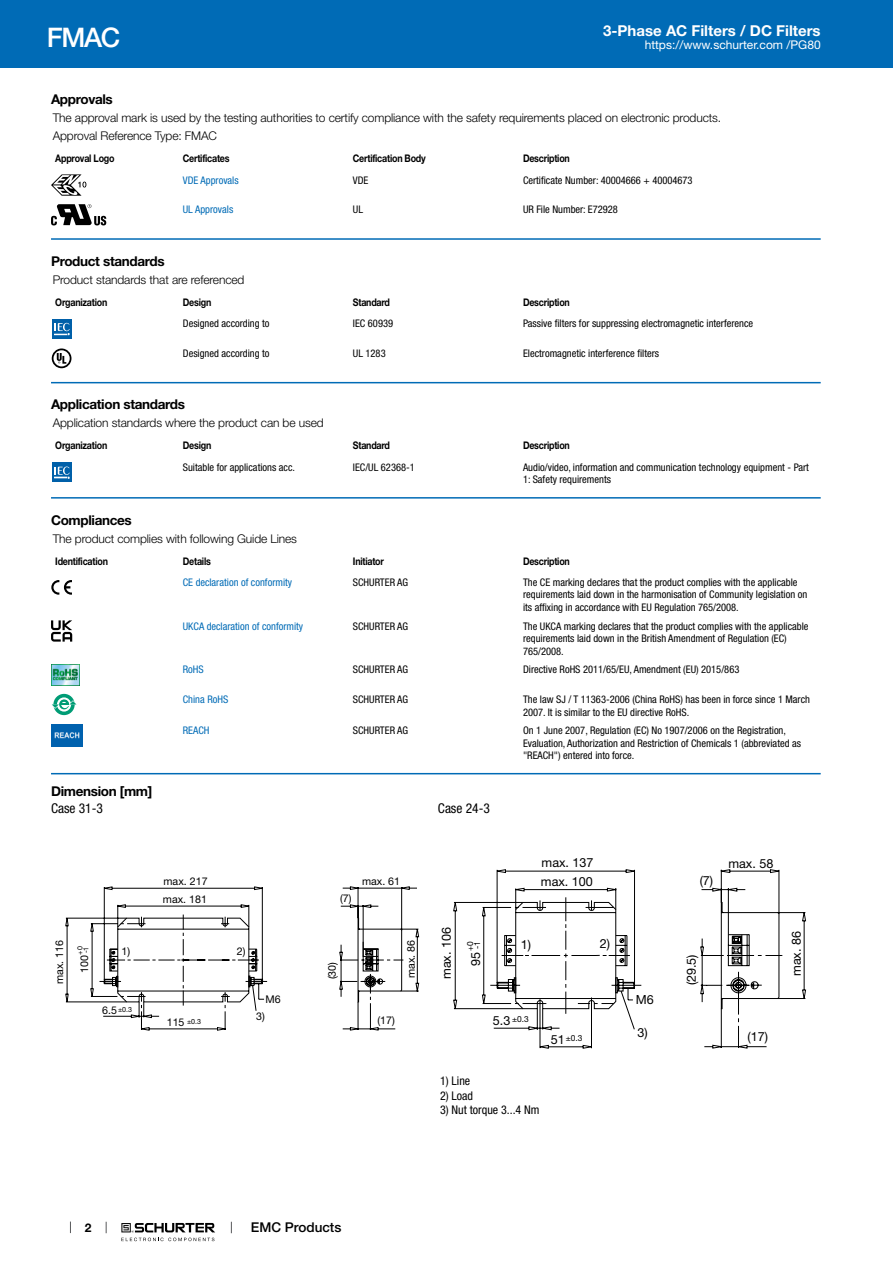
<style>
.page{position:relative;width:893px;height:1263px;background:#fff}
.page>*{position:absolute;margin:0;border:0;box-sizing:border-box;transform-origin:0 0}
.t1{font:500 27px "Helvetica Neue LT";color:#fff}
.t2{font:700 15px "Helvetica Neue LT";color:#fff}
.t3{font:700 13.5px "Helvetica Neue LT";letter-spacing:-.025em;color:#000}
.t4{font:condensed 13.5px "Helvetica Neue LT";color:#000}
.t5{font:500 13.5px "Helvetica Neue LT";color:#000}
.t6{font:12.6px "Helvetica Neue LT";color:#000}
.t7{font:300 12px/18.1px "Helvetica Neue LT";letter-spacing:-.01em;color:#000}
.t8{font:condensed 12px "Helvetica Neue LT";color:#000}
.t9{font:12px "Helvetica Neue LT";color:#fff}
.t10{font:700 12px "Helvetica Neue LT";color:#000}
.t11{font:10.65px "Helvetica Neue LT";color:#000}
.t12{font:condensed 10.5px/12.6px "Helvetica Neue LT";color:#000}
.t13{font:700 10.5px "Helvetica Neue LT";letter-spacing:-.025em;color:#000;scale:.85 1}
.t14{font:condensed 10.5px "Helvetica Neue LT";color:#006bb6}
.t15{font:8.4px "Helvetica Neue LT";color:#000}
.t16{font:7.05px/5.7px "Helvetica Neue LT";color:#000}
.s1{font-size:10.65px}
.s2{font-size:12.6px}
</style>
<div class="page">
<svg style="left:70px;top:1221px;width:1px;height:12px"></svg>
<svg style="left:121px;top:1223px;width:94px;height:18px"></svg>
<div style="left:0;top:0;width:893px;height:68px;background:#006bb6"></div>
<svg style="left:51px;top:174px;width:35px;height:22px"></svg>
<svg style="left:51px;top:204px;width:55px;height:21px"></svg>
<hr style="left:51px;top:238px;width:770px;height:2px;background:#006bb6">
<svg style="left:52px;top:319px;width:20px;height:20px"></svg>
<div style="left:52px;top:319px;width:19px;height:19px;background:#0060a9"></div>
<svg style="left:54px;top:323px;width:16px;height:13px"></svg>
<svg style="left:51px;top:355px;width:21px;height:14px"></svg>
<svg style="left:52px;top:348px;width:19px;height:20px"></svg>
<hr style="left:51px;top:382px;width:770px;height:1px;background:#006bb6">
<svg style="left:52px;top:462px;width:20px;height:20px"></svg>
<div style="left:52px;top:463px;width:19px;height:19px;background:#0060a9"></div>
<svg style="left:54px;top:466px;width:16px;height:13px"></svg>
<hr style="left:51px;top:497px;width:770px;height:2px;background:#006bb6">
<svg style="left:51px;top:580px;width:21px;height:15px"></svg>
<svg style="left:51px;top:620px;width:21px;height:22px"></svg>
<img style="left:51px;top:664px;width:29px;height:21px">
<svg style="left:53px;top:694px;width:22px;height:21px"></svg>
<svg style="left:57px;top:697px;width:14px;height:15px"></svg>
<svg style="left:52px;top:700px;width:25px;height:9px"></svg>
<img style="left:51px;top:725px;width:32px;height:21px">
<hr style="left:51px;top:773px;width:770px;height:1px;background:#006bb6">
<svg style="left:65px;top:886px;width:354px;height:145px"></svg>
<svg style="left:117px;top:917px;width:285px;height:94px"></svg>
<svg style="left:453px;top:869px;width:353px;height:180px"></svg>
<svg style="left:504px;top:901px;width:276px;height:129px"></svg>
<h1 class="t1" style="left:47px;top:21px;width:75px">FMAC</h1>
<h2 class="t2" style="left:603px;top:21px;width:219px">3-Phase AC Filters / DC Filters</h2>
<p class="t9" style="left:645px;top:38px;width:178px">https://www.schurter.com /PG80</p>
<p class="t3" style="left:51px;top:91px;width:63px">Approvals</p>
<p class="t7" style="left:53px;top:108px;width:670px">The approval mark is used by the testing authorities to certify compliance with the safety requirements placed on electronic products.<br>Approval Reference Type: FMAC</p>
<p class="t13" style="left:55px;top:152px;width:71px">Approval Logo</p>
<p class="t13" style="left:183px;top:152px;width:57px">Certificates</p>
<p class="t13" style="left:353px;top:152px;width:87px">Certification Body</p>
<p class="t13" style="left:523px;top:152px;width:57px">Description</p>
<p class="t14" style="left:183px;top:174px;width:57px">VDE Approvals</p>
<p class="t12" style="left:353px;top:173px;width:17px">VDE</p>
<p class="t12" style="left:523px;top:173px;width:171px">Certificate Number: 40004666 + 40004673</p>
<p class="t14" style="left:183px;top:204px;width:52px">UL Approvals</p>
<p class="t12" style="left:353px;top:203px;width:12px">UL</p>
<p class="t12" style="left:523px;top:203px;width:96px">UR File Number: E72928</p>
<p class="t3" style="left:51px;top:253px;width:115px">Product standards</p>
<p class="t7" style="left:53px;top:270px;width:193px">Product standards that are referenced</p>
<p class="t13" style="left:55px;top:295px;width:63px">Organization</p>
<p class="t13" style="left:183px;top:295px;width:35px">Design</p>
<p class="t13" style="left:353px;top:295px;width:45px">Standard</p>
<p class="t13" style="left:523px;top:295px;width:57px">Description</p>
<p class="t12" style="left:183px;top:317px;width:88px">Designed according to</p>
<p class="t12" style="left:353px;top:317px;width:42px">IEC 60939</p>
<p class="t12" style="left:523px;top:317px;width:232px">Passive filters for suppressing electromagnetic interference</p>
<p class="t12" style="left:183px;top:347px;width:88px">Designed according to</p>
<p class="t12" style="left:353px;top:347px;width:34px">UL 1283</p>
<p class="t12" style="left:523px;top:347px;width:138px">Electromagnetic interference filters</p>
<p class="t3" style="left:51px;top:396px;width:135px">Application standards</p>
<p class="t7" style="left:53px;top:414px;width:272px">Application standards where the product can be used</p>
<p class="t13" style="left:55px;top:439px;width:63px">Organization</p>
<p class="t13" style="left:183px;top:439px;width:35px">Design</p>
<p class="t13" style="left:353px;top:439px;width:45px">Standard</p>
<p class="t13" style="left:523px;top:439px;width:57px">Description</p>
<p class="t12" style="left:183px;top:461px;width:114px">Suitable for applications acc.</p>
<p class="t12" style="left:353px;top:461px;width:63px">IEC/UL 62368-1</p>
<p class="t12" style="left:523px;top:461px;width:287px">Audio/video, information and communication technology equipment - Part<br>1: Safety requirements</p>
<p class="t3" style="left:51px;top:511px;width:82px">Compliances</p>
<p class="t7" style="left:53px;top:529px;width:246px">The product complies with following Guide Lines</p>
<p class="t13" style="left:55px;top:554px;width:64px">Identification</p>
<p class="t13" style="left:183px;top:554px;width:35px">Details</p>
<p class="t13" style="left:353px;top:554px;width:38px">Initiator</p>
<p class="t13" style="left:523px;top:554px;width:57px">Description</p>
<p class="t14" style="left:183px;top:576px;width:111px">CE declaration of conformity</p>
<p class="t12" style="left:353px;top:576px;width:57px">SCHURTER AG</p>
<p class="t12" style="left:523px;top:576px;width:286px">The CE marking declares that the product complies with the applicable requirements laid down in the harmonisation of Community legislation on its affixing in accordance with EU Regulation 765/2008.</p>
<p class="t14" style="left:183px;top:620px;width:122px">UKCA declaration of conformity</p>
<p class="t12" style="left:353px;top:619px;width:57px">SCHURTER AG</p>
<p class="t12" style="left:523px;top:619px;width:287px">The UKCA marking declares that the product complies with the applicable requirements laid down in the British Amendment of Regulation (EC)<br>765/2008.</p>
<p class="t14" style="left:183px;top:663px;width:22px">RoHS</p>
<p class="t12" style="left:353px;top:663px;width:57px">SCHURTER AG</p>
<p class="t12" style="left:523px;top:663px;width:218px">Directive RoHS 2011/65/EU, Amendment (EU) 2015/863</p>
<p class="t14" style="left:183px;top:693px;width:47px">China RoHS</p>
<p class="t12" style="left:353px;top:693px;width:57px">SCHURTER AG</p>
<p class="t12" style="left:523px;top:693px;width:289px">The law SJ / T 11363-2006 (China RoHS) has been in force since 1 March<br>2007. It is similar to the EU directive RoHS.</p>
<p class="t14" style="left:183px;top:724px;width:28px">REACH</p>
<p class="t12" style="left:353px;top:724px;width:57px">SCHURTER AG</p>
<p class="t12" style="left:523px;top:724px;width:279px">On 1 June 2007, Regulation (EC) No 1907/2006 on the Registration,<br>Evaluation, Authorization and Restriction of Chemicals 1 (abbreviated as "REACH") entered into force.</p>
<p class="t3" style="left:51px;top:783px;width:103px">Dimension [mm]</p>
<p class="t4" style="left:51px;top:801px;width:53px">Case 31-3</p>
<p class="t4" style="left:438px;top:801px;width:53px">Case 24-3</p>
<p class="t11" style="left:164px;top:875px;width:46px">max. 217</p>
<p class="t11" style="left:163px;top:893px;width:46px">max. 181</p>
<p class="t11" style="left:53px;top:984px;width:46px;rotate:-90deg">max. 116</p>
<p class="t16" style="left:77px;top:954px;width:10px;rotate:-90deg">+0 -1</p>
<p class="t11" style="left:78px;top:973px;width:19px;rotate:-90deg">100</p>
<p class="t11" style="left:122px;top:945px;width:10px">1)</p>
<p class="t11" style="left:237px;top:945px;width:10px">2)</p>
<p class="t16" style="left:102px;top:1006px;width:31px"><span class="s1">6.5</span>±0.3</p>
<p class="t16" style="left:167px;top:1018px;width:36px"><span class="s1">115</span> ±0.3</p>
<p class="t11" style="left:265px;top:993px;width:17px">M6</p>
<p class="t11" style="left:256px;top:1009px;width:10px">3)</p>
<p class="t11" style="left:340px;top:891px;width:13px">(7)</p>
<p class="t11" style="left:362px;top:874px;width:40px">max. 61</p>
<p class="t11" style="left:326px;top:979px;width:19px;rotate:-90deg">(30)</p>
<p class="t11" style="left:405px;top:978px;width:40px;rotate:-90deg">max. 86</p>
<p class="t11" style="left:377px;top:1014px;width:19px">(17)</p>
<p class="t6" style="left:439px;top:979px;width:54px;rotate:-90deg">max. 106</p>
<p class="t6" style="left:542px;top:855px;width:54px">max. 137</p>
<p class="t6" style="left:541px;top:874px;width:54px">max. 100</p>
<p class="t6" style="left:700px;top:873px;width:15px">(7)</p>
<p class="t6" style="left:728px;top:856px;width:47px">max. 58</p>
<p class="t15" style="left:472px;top:949px;width:9px;rotate:-90deg">-1</p>
<p class="t6" style="left:789px;top:976px;width:47px;rotate:-90deg">max. 86</p>
<p class="t6" style="left:521px;top:937px;width:12px">1)</p>
<p class="t6" style="left:600px;top:936px;width:12px">2)</p>
<p class="t15" style="left:465px;top:951px;width:11px;rotate:-90deg">+0</p>
<p class="t6" style="left:468px;top:965px;width:16px;rotate:-90deg">95</p>
<p class="t6" style="left:684px;top:985px;width:33px;rotate:-90deg">(29.5)</p>
<p class="t15" style="left:493px;top:1014px;width:37px"><span class="s2">5.3</span> ±0.3</p>
<p class="t15" style="left:551px;top:1033px;width:33px"><span class="s2">51</span>±0.3</p>
<p class="t6" style="left:636px;top:992px;width:19px">M6</p>
<p class="t6" style="left:637px;top:1025px;width:12px">3)</p>
<p class="t6" style="left:747px;top:1029px;width:22px">(17)</p>
<p class="t8" style="left:440px;top:1074px;width:32px">1) Line</p>
<p class="t8" style="left:440px;top:1088px;width:35px">2) Load</p>
<p class="t8" style="left:440px;top:1103px;width:101px">3) Nut torque 3...4 Nm</p>
<p class="t10" style="left:85px;top:1220px;width:8px">2</p>
<p class="t5" style="left:251px;top:1219px;width:92px">EMC Products</p>
</div>
